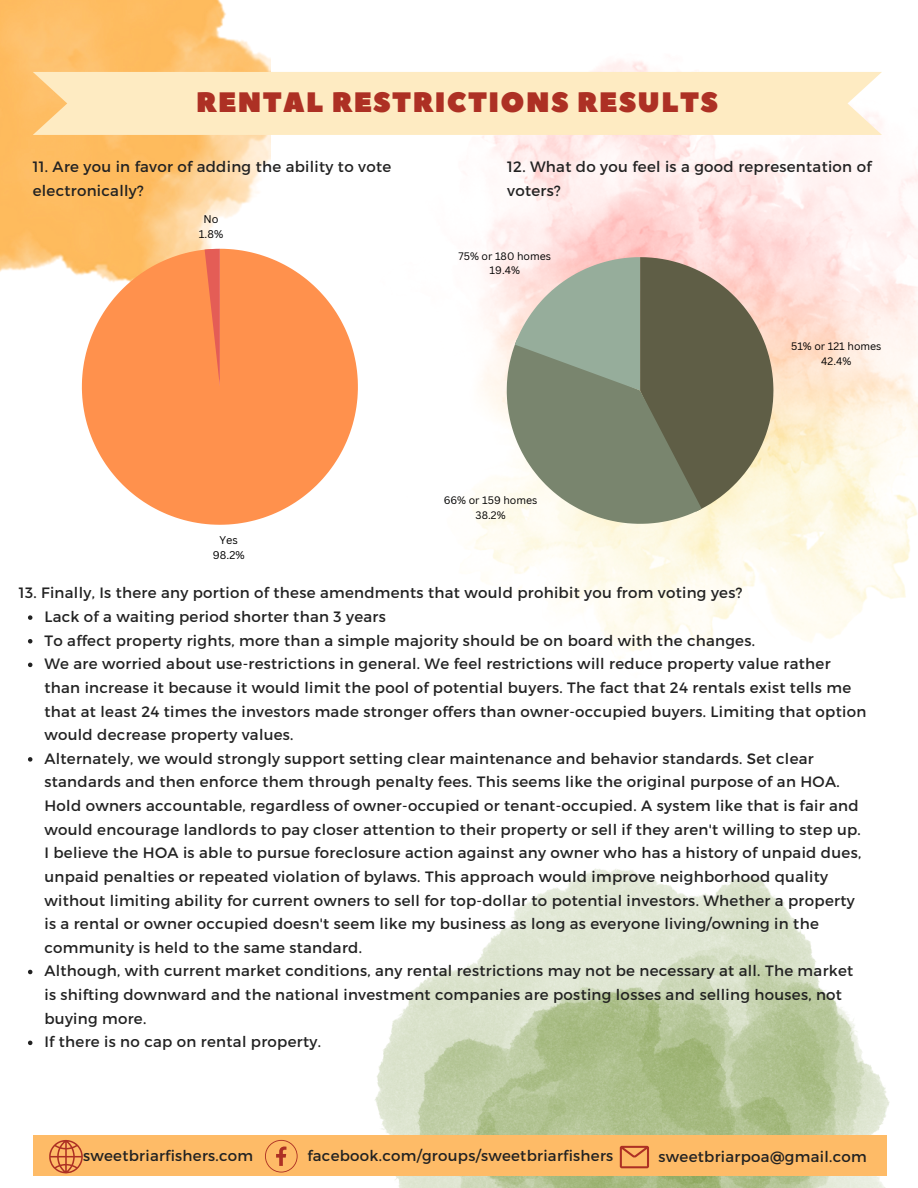
<style>
.page{position:relative;width:918px;height:1188px;background:#fff}
.page>*{position:absolute;margin:0;border:0;box-sizing:border-box;transform-origin:0 0}
.t1{font:28.05px "Peace Sans";letter-spacing:.05em;color:#ad3024}
.t2{font:15px/23.7px "Montserrat";letter-spacing:.02em;color:#222}
.t3{font:10.95px/14.9px "Canva Sans";color:#000;text-align:center}
.t4{font:10.5px/14.4px "Canva Sans";color:#000;text-align:center}
</style>
<div class="page">
<img style="left:374px;top:868px;width:516px;height:320px">
<div style="left:33px;top:1135px;width:853px;height:40px;background:#febb67"></div>
<svg style="left:265px;top:1140px;width:33px;height:33px"></svg>
<svg style="left:620px;top:1146px;width:29px;height:22px"></svg>
<svg style="left:49px;top:1140px;width:34px;height:34px"></svg>
<img style="left:0;top:0;width:270px;height:275px">
<img style="left:470px;top:60px;width:448px;height:600px">
<div style="left:33px;top:72px;width:849px;height:63px;background:#feebc2"></div>
<svg style="left:82px;top:249px;width:276px;height:276px;fill:#ff914d"></svg>
<svg style="left:205px;top:249px;width:16px;height:138px;background:#f17852"></svg>
<svg style="left:507px;top:257px;width:266px;height:267px;background:#91937f"></svg>
<svg style="left:28px;top:615px;width:4px;height:5px"></svg>
<svg style="left:28px;top:639px;width:4px;height:4px"></svg>
<svg style="left:28px;top:663px;width:4px;height:4px"></svg>
<svg style="left:28px;top:757px;width:4px;height:5px"></svg>
<svg style="left:28px;top:970px;width:4px;height:4px"></svg>
<svg style="left:28px;top:1041px;width:4px;height:4px"></svg>
<h1 class="t1" style="left:196px;top:83px;width:523px">RENTAL RESTRICTIONS RESULTS</h1>
<p class="t2" style="left:33px;top:154px;width:360px">11. Are you in favor of adding the ability to vote electronically?</p>
<p class="t3" style="left:199px;top:211px;width:26px">No<br>1.8%</p>
<p class="t3" style="left:213px;top:533px;width:33px">Yes<br>98.2%</p>
<p class="t2" style="left:507px;top:154px;width:366px">12. What do you feel is a good representation of voters?</p>
<p class="t4" style="left:459px;top:249px;width:94px">75% or 180 homes<br>19.4%</p>
<p class="t4" style="left:444px;top:493px;width:95px">66% or 159 homes<br>38.2%</p>
<p class="t4" style="left:791px;top:339px;width:92px">51% or 121 homes<br>42.4%</p>
<p class="t2" style="left:19px;top:581px;width:725px">13. Finally, Is there any portion of these amendments that would prohibit you from voting yes?</p>
<p class="t2" style="left:44px;top:604px;width:823px">Lack of a waiting period shorter than 3 years<br>To affect property rights, more than a simple majority should be on board with the changes.<br>We are worried about use-restrictions in general. We feel restrictions will reduce property value rather than increase it because it would limit the pool of potential buyers. The fact that 24 rentals exist tells me that at least 24 times the investors made stronger offers than owner-occupied buyers. Limiting that option would decrease property values.<br>Alternately, we would strongly support setting clear maintenance and behavior standards. Set clear standards and then enforce them through penalty fees. This seems like the original purpose of an HOA.<br>Hold owners accountable, regardless of owner-occupied or tenant-occupied. A system like that is fair and would encourage landlords to pay closer attention to their property or sell if they aren't willing to step up.<br>I believe the HOA is able to pursue foreclosure action against any owner who has a history of unpaid dues, unpaid penalties or repeated violation of bylaws. This approach would improve neighborhood quality without limiting ability for current owners to sell for top-dollar to potential investors. Whether a property is a rental or owner occupied doesn't seem like my business as long as everyone living/owning in the community is held to the same standard.<br>Although, with current market conditions, any rental restrictions may not be necessary at all. The market is shifting downward and the national investment companies are posting losses and selling houses, not buying more.<br>If there is no cap on rental property.</p>
<p class="t2" style="left:83px;top:1143px;width:172px">sweetbriarfishers.com</p>
<p class="t2" style="left:307px;top:1143px;width:307px">facebook.com/groups/sweetbriarfishers</p>
<p class="t2" style="left:659px;top:1144px;width:210px">sweetbriarpoa@gmail.com</p>
</div>
